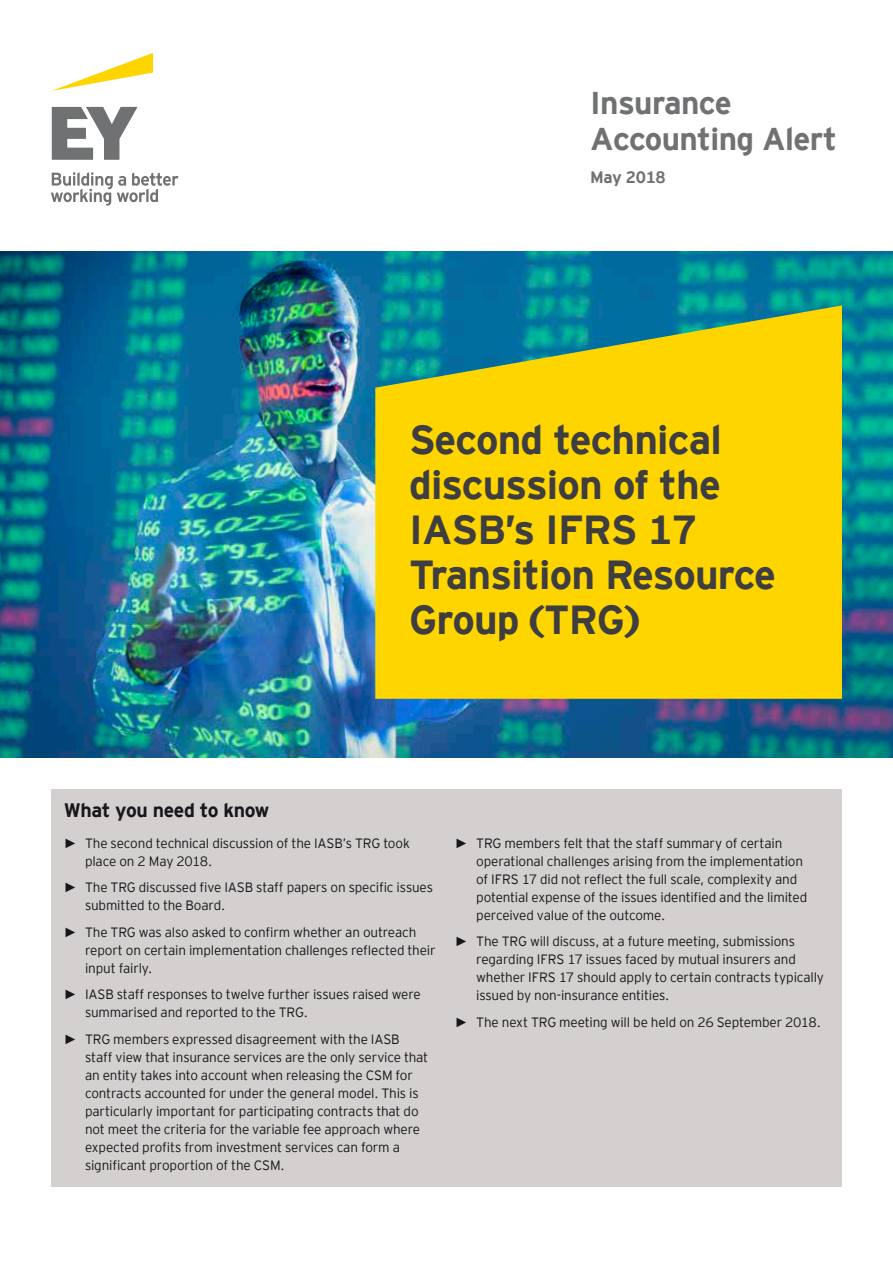
<style>
.page{position:relative;width:893px;height:1263px;background:#fff}
.page>*{position:absolute;margin:0;border:0;box-sizing:border-box;transform-origin:0 0}
.t1{font:700 40.5px/45px "EY Interstate";letter-spacing:-.02em;color:#3e3e40}
.t2{font:700 31.5px/36px "EY Interstate";letter-spacing:-.02em;color:#707173}
.t3{font:700 19.5px "EY Interstate";letter-spacing:-.02em;color:#1a171c}
.t4{font:700 16.5px "EY Interstate";letter-spacing:-.02em;color:#707173}
.t5{font:300 13.5px/18px "EY Interstate";letter-spacing:-.015em;color:#1a171c}
.s1{font-family:"Arial";font-weight:700}
</style>
<div class="page">
<img style="left:0;top:252px;width:893px;height:506px">
<svg style="left:51px;top:53px;width:102px;height:38px"></svg>
<svg style="left:51px;top:172px;width:127px;height:34px"></svg>
<svg style="left:52px;top:107px;width:86px;height:53px"></svg>
<svg style="left:375px;top:305px;width:467px;height:394px;background:#e4cb10"></svg>
<div style="left:51px;top:789px;width:791px;height:397px;background:#d3d0cf"></div>
<h2 class="t2" style="left:590px;top:82px;width:248px">Insurance<br>Accounting Alert</h2>
<p class="t4" style="left:590px;top:166px;width:77px">May 2018</p>
<h1 class="t1" style="left:409px;top:415px;width:368px">Second technical discussion of the<br>IASB’s IFRS 17<br>Transition Resource<br>Group (TRG)</h1>
<h3 class="t3" style="left:64px;top:796px;width:207px">What you need to know</h3>
<p class="t5" style="left:85px;top:833px;width:326px;text-indent:-21px"><span class="s1">►</span> The second technical discussion of the IASB’s TRG took place on 2 May 2018.</p>
<p class="t5" style="left:85px;top:878px;width:349px;text-indent:-21px"><span class="s1">►</span> The TRG discussed five IASB staff papers on specific issues submitted to the Board.</p>
<p class="t5" style="left:85px;top:922px;width:352px;text-indent:-21px"><span class="s1">►</span> The TRG was also asked to confirm whether an outreach report on certain implementation challenges reflected their input fairly.</p>
<p class="t5" style="left:85px;top:985px;width:337px;text-indent:-21px"><span class="s1">►</span> IASB staff responses to twelve further issues raised were summarised and reported to the TRG.</p>
<p class="t5" style="left:85px;top:1029px;width:345px;text-indent:-21px"><span class="s1">►</span> TRG members expressed disagreement with the IASB staff view that insurance services are the only service that an entity takes into account when releasing the CSM for contracts accounted for under the general model. This is particularly important for participating contracts that do not meet the criteria for the variable fee approach where expected profits from investment services can form a significant proportion of the CSM.</p>
<p class="t5" style="left:476px;top:833px;width:332px;text-indent:-21px"><span class="s1">►</span> TRG members felt that the staff summary of certain operational challenges arising from the implementation of IFRS 17 did not reflect the full scale, complexity and potential expense of the issues identified and the limited perceived value of the outcome.</p>
<p class="t5" style="left:476px;top:932px;width:349px;text-indent:-21px"><span class="s1">►</span> The TRG will discuss, at a future meeting, submissions regarding IFRS 17 issues faced by mutual insurers and whether IFRS 17 should apply to certain contracts typically issued by non-insurance entities.</p>
<p class="t5" style="left:455px;top:1012px;width:368px"><span class="s1">►</span> The next TRG meeting will be held on 26 September 2018.</p>
</div>
